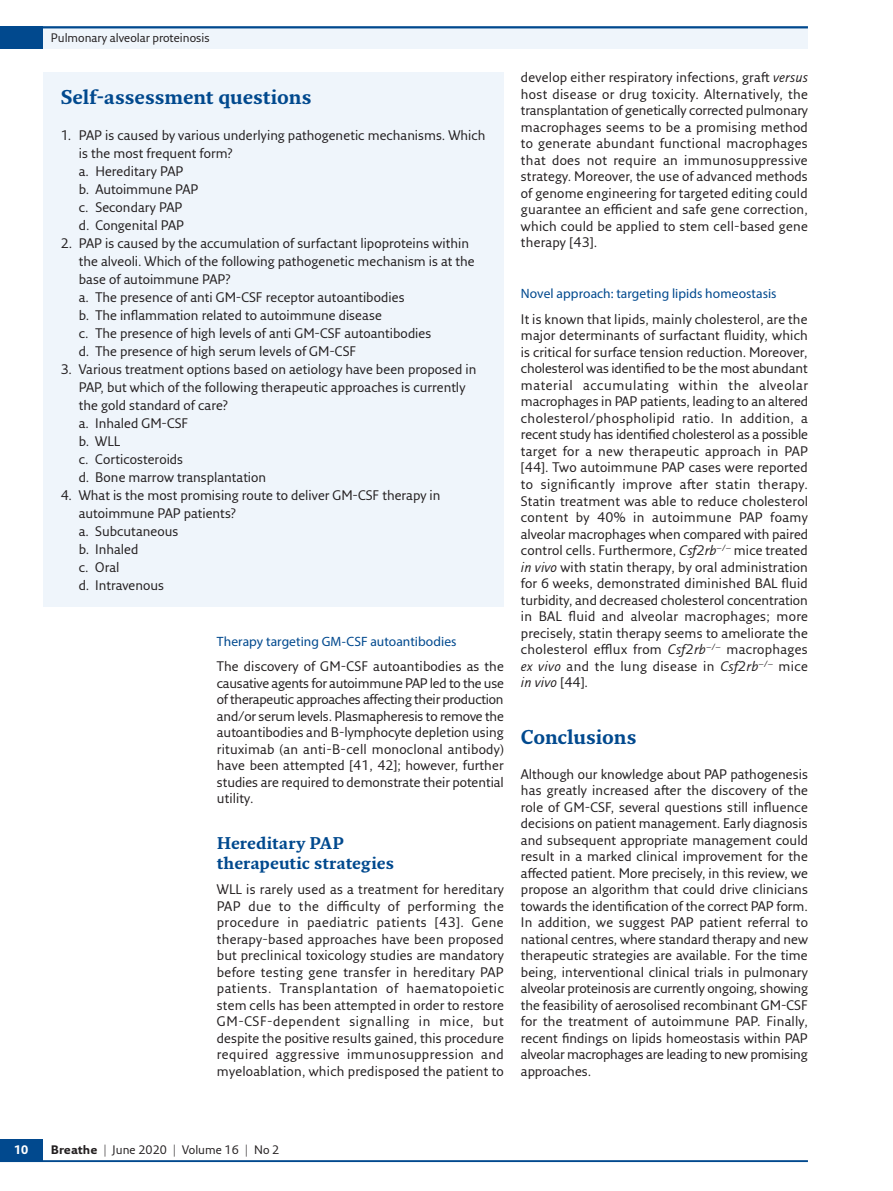
<style>
.page{position:relative;width:893px;height:1191px;background:#fff}
.page>*{position:absolute;margin:0;border:0;box-sizing:border-box;transform-origin:0 0}
.t1{font:700 19.5px "Fresco Std";letter-spacing:-.01em;color:#01498e}
.t2{font:700 16.5px/19.5px "Fresco Std";color:#01498e}
.t3{font:13.5px/16.5px "Fresco Sans Pro";color:#231f20;text-align:justify}
.t4{font:13.5px "Myriad Pro";letter-spacing:.005em;color:#01498e}
.t5{font:12px "Fresco Sans Pro";color:#231f20}
.t6{font:700 12px "Fresco Sans Pro";color:#fff}
.s1{font-style:italic}
.s2{font-weight:700}
</style>
<div class="page">
<hr style="left:0;top:1160px;width:808px;height:2px;background:#01498e">
<div style="left:0;top:1138px;width:43px;height:23px;background:#01498e"></div>
<div style="left:0;top:26px;width:808px;height:23px;background:#eff5fb"></div>
<hr style="left:0;top:26px;width:808px;height:2px;background:#01498e">
<div style="left:0;top:26px;width:43px;height:23px;background:#01498e"></div>
<div style="left:44px;top:72px;width:460px;height:535px;background:#eff5fb"></div>
<p class="t5" style="left:51px;top:30px;width:160px">Pulmonary alveolar proteinosis</p>
<h1 class="t1" style="left:61px;top:85px;width:252px">Self-assessment questions</h1>
<p class="t3" style="left:79px;top:126px;width:408px;line-height:18px;text-align:left;text-indent:-18px">1. PAP is caused by various underlying pathogenetic mechanisms. Which is the most frequent form?<br>a. Hereditary PAP<br>b. Autoimmune PAP<br>c. Secondary PAP<br>d. Congenital PAP</p>
<p class="t3" style="left:79px;top:234px;width:397px;line-height:18px;text-align:left;text-indent:-18px">2. PAP is caused by the accumulation of surfactant lipoproteins within the alveoli. Which of the following pathogenetic mechanism is at the base of autoimmune PAP?<br>a. The presence of anti GM-CSF receptor autoantibodies<br>b. The inflammation related to autoimmune disease<br>c. The presence of high levels of anti GM-CSF autoantibodies<br>d. The presence of high serum levels of GM-CSF</p>
<p class="t3" style="left:79px;top:360px;width:399px;line-height:18px;text-align:left;text-indent:-18px">3. Various treatment options based on aetiology have been proposed in PAP, but which of the following therapeutic approaches is currently the gold standard of care?<br>a. Inhaled GM-CSF<br>b. WLL<br>c. Corticosteroids<br>d. Bone marrow transplantation</p>
<p class="t3" style="left:79px;top:486px;width:363px;line-height:18px;text-align:left;text-indent:-18px">4. What is the most promising route to deliver GM-CSF therapy in autoimmune PAP patients?<br>a. Subcutaneous<br>b. Inhaled<br>c. Oral<br>d. Intravenous</p>
<p class="t4" style="left:217px;top:633px;width:241px">Therapy targeting GM-CSF autoantibodies</p>
<p class="t3" style="left:217px;top:658px;width:289px">The discovery of GM-CSF autoantibodies as the causative agents for autoimmune PAP led to the use of therapeutic approaches affecting their production and/or serum levels. Plasmapheresis to remove the autoantibodies and B-lymphocyte depletion using rituximab (an anti-B-cell monoclonal antibody) have been attempted [41, 42]; however, further studies are required to demonstrate their potential utility.</p>
<p class="t2" style="left:217px;top:833px;width:179px">Hereditary PAP therapeutic strategies</p>
<p class="t3" style="left:217px;top:880px;width:289px">WLL is rarely used as a treatment for hereditary PAP due to the difficulty of performing the procedure in paediatric patients [43]. Gene therapy-based approaches have been proposed but preclinical toxicology studies are mandatory before testing gene transfer in hereditary PAP patients. Transplantation of haematopoietic stem cells has been attempted in order to restore GM-CSF-dependent signalling in mice, but despite the positive results gained, this procedure required aggressive immunosuppression and myeloablation, which predisposed the patient to</p>
<p class="t3" style="left:521px;top:69px;width:289px">develop either respiratory infections, graft <span class="s1">versus </span>host disease or drug toxicity. Alternatively, the transplantation of genetically corrected pulmonary macrophages seems to be a promising method to generate abundant functional macrophages that does not require an immunosuppressive strategy. Moreover, the use of advanced methods of genome engineering for targeted editing could guarantee an efficient and safe gene correction, which could be applied to stem cell-based gene therapy [43].</p>
<p class="t4" style="left:521px;top:285px;width:257px">Novel approach: targeting lipids homeostasis</p>
<p class="t3" style="left:521px;top:310px;width:289px">It is known that lipids, mainly cholesterol, are the major determinants of surfactant fluidity, which is critical for surface tension reduction. Moreover, cholesterol was identified to be the most abundant material accumulating within the alveolar macrophages in PAP patients, leading to an altered cholesterol/phospholipid ratio. In addition, a recent study has identified cholesterol as a possible target for a new therapeutic approach in PAP [44]. Two autoimmune PAP cases were reported to significantly improve after statin therapy.<br>Statin treatment was able to reduce cholesterol content by 40% in autoimmune PAP foamy alveolar macrophages when compared with paired control cells. Furthermore, <span class="s1">Csf2rb</span>−<sup>/</sup>− mice treated <span class="s1">in vivo</span> with statin therapy, by oral administration for 6 weeks, demonstrated diminished BAL fluid turbidity, and decreased cholesterol concentration in BAL fluid and alveolar macrophages; more precisely, statin therapy seems to ameliorate the cholesterol efflux from <span class="s1">Csf2rb</span>−<sup>/</sup>− macrophages <span class="s1">ex vivo</span> and the lung disease in <span class="s1">Csf2rb</span>−<sup>/</sup>− mice <span class="s1">in vivo</span> [44].</p>
<h1 class="t1" style="left:521px;top:725px;width:117px">Conclusions</h1>
<p class="t3" style="left:521px;top:765px;width:289px">Although our knowledge about PAP pathogenesis has greatly increased after the discovery of the role of GM-CSF, several questions still influence decisions on patient management. Early diagnosis and subsequent appropriate management could result in a marked clinical improvement for the affected patient. More precisely, in this review, we propose an algorithm that could drive clinicians towards the identification of the correct PAP form.<br>In addition, we suggest PAP patient referral to national centres, where standard therapy and new therapeutic strategies are available. For the time being, interventional clinical trials in pulmonary alveolar proteinosis are currently ongoing, showing the feasibility of aerosolised recombinant GM-CSF for the treatment of autoimmune PAP. Finally, recent findings on lipids homeostasis within PAP alveolar macrophages are leading to new promising approaches.</p>
<p class="t6" style="left:14px;top:1142px;width:16px">10</p>
<p class="t5" style="left:51px;top:1142px;width:230px"><span class="s2">Breathe</span> | June 2020 | Volume 16 | No 2</p>
</div>
